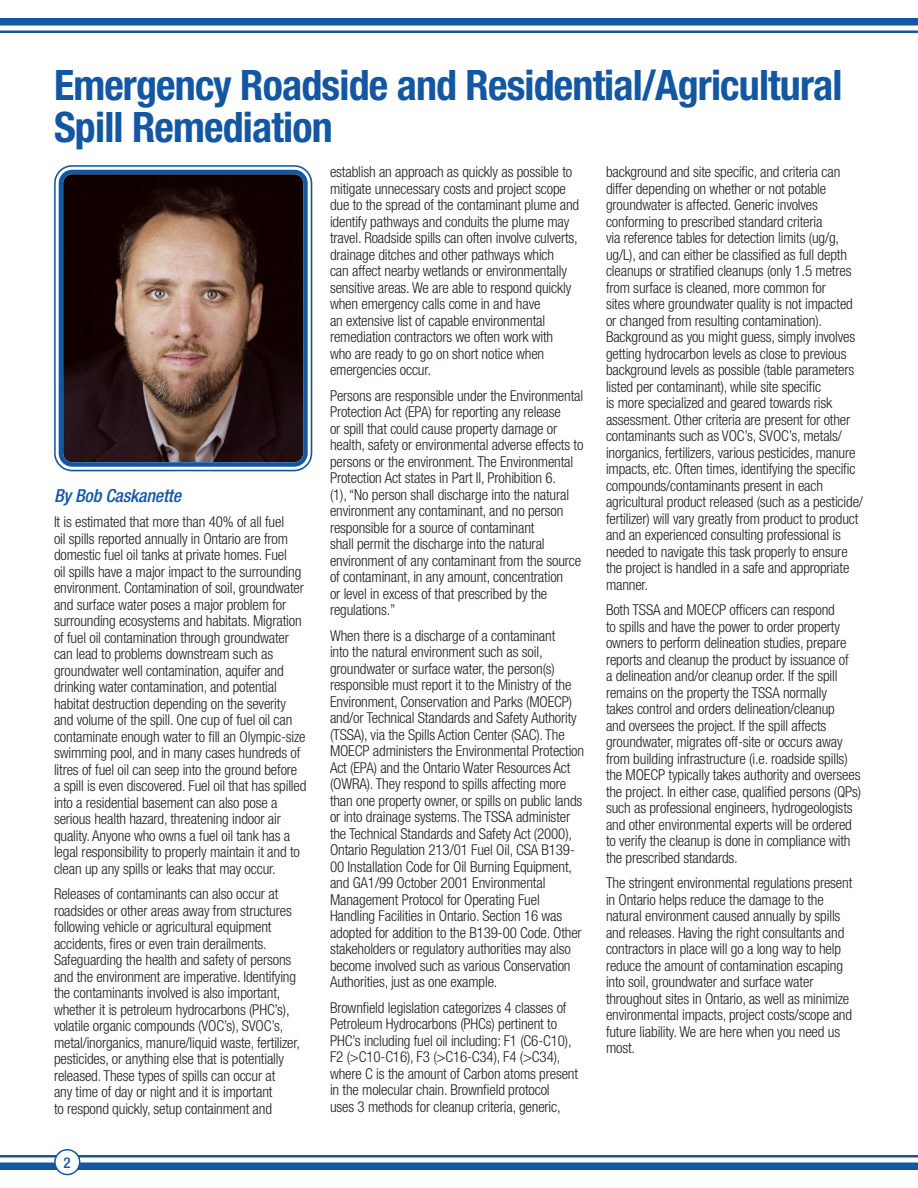
<style>
.page{position:relative;width:918px;height:1188px;background:#fff}
.page>*{position:absolute;margin:0;border:0;box-sizing:border-box;transform-origin:0 0}
.t1{font:700 condensed 42px/42px "Helvetica Neue";letter-spacing:-.02em;color:#1357a3}
.t2{font:italic 500 condensed 18px "Helvetica Neue";letter-spacing:-.01em;color:#1357a3}
.t3{font:300 condensed 15px/16.5px "Helvetica Neue";letter-spacing:-.01em;color:#231f20}
.t4{font:500 condensed 15px "Helvetica Neue";color:#1357a3}
</style>
<div class="page">
<img style="left:64px;top:175px;width:238px;height:286px">
<div style="left:54px;top:165px;width:258px;height:306px;border:9px solid #fff;border-radius:14px"></div>
<div style="left:54px;top:165px;width:258px;height:306px;border:2px solid #1357a3;border-radius:17px"></div>
<div style="left:59px;top:170px;width:249px;height:297px;border:4px solid #1357a3;border-radius:11px"></div>
<hr style="left:0;top:1155px;width:918px;height:3px;background:#1357a3">
<div style="left:0;top:1162px;width:918px;height:8px;background:#1357a3"></div>
<div style="left:55px;top:1150px;width:25px;height:25px;background:#fff;border-radius:50%"></div>
<div style="left:54px;top:1149px;width:26px;height:26px;border:2px solid #1357a3;border-radius:50%"></div>
<hr style="left:0;top:30px;width:918px;height:3px;background:#1357a3">
<div style="left:0;top:18px;width:918px;height:8px;background:#1357a3"></div>
<h1 class="t1" style="left:54px;top:64px;width:790px">Emergency Roadside and Residential/Agricultural<br>Spill Remediation</h1>
<p class="t2" style="left:54px;top:485px;width:129px">By Bob Caskanette</p>
<p class="t3" style="left:54px;top:514px;width:254px">It is estimated that more than 40% of all fuel<br>oil spills reported annually in Ontario are from domestic fuel oil tanks at private homes. Fuel<br>oil spills have a major impact to the surrounding environment. Contamination of soil, groundwater and surface water poses a major problem for surrounding ecosystems and habitats. Migration of fuel oil contamination through groundwater can lead to problems downstream such as groundwater well contamination, aquifer and drinking water contamination, and potential habitat destruction depending on the severity and volume of the spill. One cup of fuel oil can contaminate enough water to fill an Olympic-size swimming pool, and in many cases hundreds of litres of fuel oil can seep into the ground before a spill is even discovered. Fuel oil that has spilled into a residential basement can also pose a serious health hazard, threatening indoor air quality. Anyone who owns a fuel oil tank has a legal responsibility to properly maintain it and to clean up any spills or leaks that may occur.</p>
<p class="t3" style="left:54px;top:886px;width:248px">Releases of contaminants can also occur at roadsides or other areas away from structures following vehicle or agricultural equipment accidents, fires or even train derailments.<br>Safeguarding the health and safety of persons and the environment are imperative. Identifying the contaminants involved is also important, whether it is petroleum hydrocarbons (PHC’s), volatile organic compounds (VOC’s), SVOC’s, metal/inorganics, manure/liquid waste, fertilizer, pesticides, or anything else that is potentially released. These types of spills can occur at<br>any time of day or night and it is important<br>to respond quickly, setup containment and</p>
<p class="t4" style="left:64px;top:1154px;width:9px">2</p>
<p class="t3" style="left:330px;top:163px;width:251px">establish an approach as quickly as possible to mitigate unnecessary costs and project scope due to the spread of the contaminant plume and identify pathways and conduits the plume may travel. Roadside spills can often involve culverts, drainage ditches and other pathways which<br>can affect nearby wetlands or environmentally sensitive areas. We are able to respond quickly when emergency calls come in and have<br>an extensive list of capable environmental remediation contractors we often work with<br>who are ready to go on short notice when emergencies occur.</p>
<p class="t3" style="left:330px;top:387px;width:255px">Persons are responsible under the Environmental Protection Act (EPA) for reporting any release<br>or spill that could cause property damage or health, safety or environmental adverse effects to persons or the environment. The Environmental Protection Act states in Part II, Prohibition 6.<br>(1), “No person shall discharge into the natural environment any contaminant, and no person responsible for a source of contaminant<br>shall permit the discharge into the natural environment of any contaminant from the source of contaminant, in any amount, concentration<br>or level in excess of that prescribed by the regulations.”</p>
<p class="t3" style="left:330px;top:627px;width:256px">When there is a discharge of a contaminant<br>into the natural environment such as soil, groundwater or surface water, the person(s) responsible must report it to the Ministry of the Environment, Conservation and Parks (MOECP) and/or Technical Standards and Safety Authority (TSSA), via the Spills Action Center (SAC). The MOECP administers the Environmental Protection Act (EPA) and the Ontario Water Resources Act (OWRA). They respond to spills affecting more than one property owner, or spills on public lands or into drainage systems. The TSSA administer the Technical Standards and Safety Act (2000), Ontario Regulation 213/01 Fuel Oil, CSA B139- 00 Installation Code for Oil Burning Equipment, and GA1/99 October 2001 Environmental Management Protocol for Operating Fuel Handling Facilities in Ontario. Section 16 was adopted for addition to the B139-00 Code. Other stakeholders or regulatory authorities may also become involved such as various Conservation Authorities, just as one example.</p>
<p class="t3" style="left:330px;top:999px;width:250px">Brownfield legislation categorizes 4 classes of Petroleum Hydrocarbons (PHCs) pertinent to PHC’s including fuel oil including: F1 (C6-C10), F2 (&gt;C10-C16), F3 (&gt;C16-C34), F4 (&gt;C34), where C is the amount of Carbon atoms present in the molecular chain. Brownfield protocol<br>uses 3 methods for cleanup criteria, generic,</p>
<p class="t3" style="left:606px;top:163px;width:259px">background and site specific, and criteria can differ depending on whether or not potable groundwater is affected. Generic involves conforming to prescribed standard criteria<br>via reference tables for detection limits (ug/g, ug/L), and can either be classified as full depth cleanups or stratified cleanups (only 1.5 metres from surface is cleaned, more common for<br>sites where groundwater quality is not impacted or changed from resulting contamination).<br>Background as you might guess, simply involves getting hydrocarbon levels as close to previous background levels as possible (table parameters listed per contaminant), while site specific<br>is more specialized and geared towards risk assessment. Other criteria are present for other contaminants such as VOC’s, SVOC’s, metals/ inorganics, fertilizers, various pesticides, manure impacts, etc. Often times, identifying the specific compounds/contaminants present in each agricultural product released (such as a pesticide/ fertilizer) will vary greatly from product to product and an experienced consulting professional is needed to navigate this task properly to ensure the project is handled in a safe and appropriate manner.</p>
<p class="t3" style="left:606px;top:601px;width:257px">Both TSSA and MOECP officers can respond<br>to spills and have the power to order property owners to perform delineation studies, prepare reports and cleanup the product by issuance of<br>a delineation and/or cleanup order. If the spill remains on the property the TSSA normally<br>takes control and orders delineation/cleanup<br>and oversees the project. If the spill affects groundwater, migrates off-site or occurs away from building infrastructure (i.e. roadside spills) the MOECP typically takes authority and oversees the project. In either case, qualified persons (QPs) such as professional engineers, hydrogeologists and other environmental experts will be ordered to verify the cleanup is done in compliance with the prescribed standards.</p>
<p class="t3" style="left:606px;top:874px;width:248px">The stringent environmental regulations present in Ontario helps reduce the damage to the natural environment caused annually by spills and releases. Having the right consultants and contractors in place will go a long way to help reduce the amount of contamination escaping into soil, groundwater and surface water throughout sites in Ontario, as well as minimize environmental impacts, project costs/scope and future liability. We are here when you need us most.</p>
</div>
